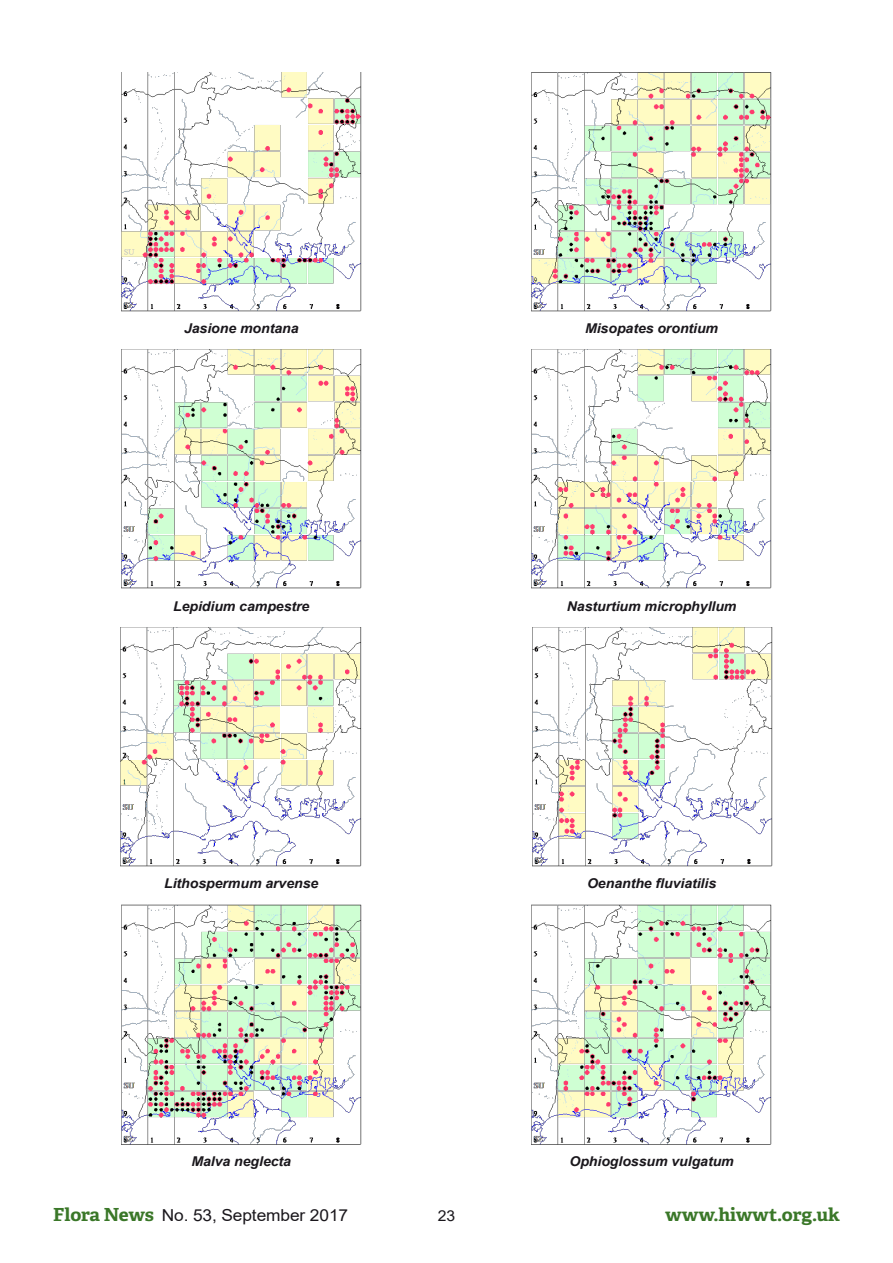
<style>
.page{position:relative;width:893px;height:1263px;background:#fff}
.page>*{position:absolute;margin:0;border:0;box-sizing:border-box;transform-origin:0 0}
.t1{font:700 18px "Adelle";letter-spacing:-.005em;color:#3a7728;scale:1.05 1}
.t2{font:16.5px "Arial";letter-spacing:-.005em;color:#1a171c;scale:1.05 1}
.t3{font:15px "Arial";color:#1a171c;scale:1.05 1}
.t4{font:italic 700 13.5px "Arial";letter-spacing:-.005em;color:#1a171c;scale:1.05 1}
.s1{font-family:"Adelle";font-weight:700;font-size:18px;color:#3a7728}
</style>
<div class="page">
<img style="left:532px;top:72px;width:240px;height:240px">
<img style="left:532px;top:350px;width:240px;height:239px">
<img style="left:532px;top:627px;width:241px;height:240px">
<img style="left:532px;top:905px;width:240px;height:240px">
<img style="left:121px;top:72px;width:241px;height:240px">
<img style="left:121px;top:350px;width:241px;height:239px">
<img style="left:121px;top:627px;width:241px;height:240px">
<img style="left:121px;top:905px;width:241px;height:240px">
<p class="t4" style="left:184px;top:319px;width:111px">Jasione montana</p>
<p class="t4" style="left:585px;top:319px;width:128px">Misopates orontium</p>
<p class="t4" style="left:173px;top:597px;width:131px">Lepidium campestre</p>
<p class="t4" style="left:567px;top:597px;width:163px">Nasturtium microphyllum</p>
<p class="t4" style="left:164px;top:874px;width:149px">Lithospermum arvense</p>
<p class="t4" style="left:587px;top:874px;width:125px">Oenanthe fluviatilis</p>
<p class="t4" style="left:191px;top:1152px;width:96px">Malva neglecta</p>
<p class="t4" style="left:569px;top:1152px;width:158px">Ophioglossum vulgatum</p>
<p class="t2" style="left:53px;top:1204px;width:282px"><span class="s1">Flora News</span> No. 53, September 2017</p>
<p class="t3" style="left:438px;top:1206px;width:18px">23</p>
<h1 class="t1" style="left:665px;top:1202px;width:168px">www.hiwwt.org.uk</h1>
</div>
